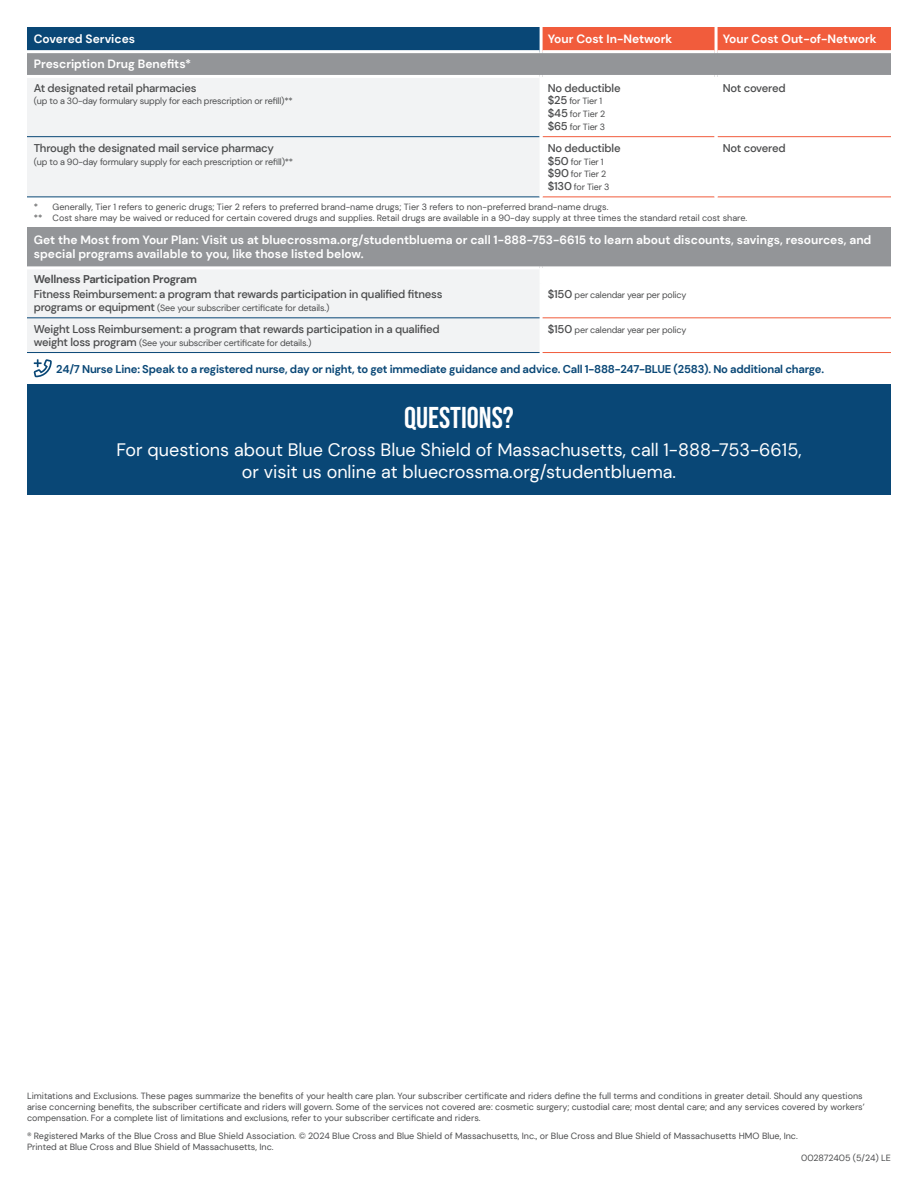
<style>
.page{position:relative;width:918px;height:1188px;background:#fff}
.page>*{position:absolute;margin:0;border:0;box-sizing:border-box;transform-origin:0 0}
.Blue_Box_Header{font:30px "Bebas Neue";color:#fff}
.Blue_Box_Text{font:18px/21.6px "DM Sans";color:#fff;text-align:center}
.Table_Header{font:700 12px/13.5px "DM Sans";color:#fff}
.Table_Text{font:500 11.25px "DM Sans";letter-spacing:-.02em;color:#4b4c4d}
.Nurse_Line_2023{font:700 11.25px "DM Sans";letter-spacing:-.02em;color:#094776}
.Table_Sub_Header{font:700 11.25px "DM Sans";letter-spacing:-.02em;color:#4b4c4d}
.Legal_Text_Stock{font:9px/10.8px "DM Sans";color:#4b4c4d}
.Table_Text-2{font:9px "DM Sans";letter-spacing:-.02em;color:#4b4c4d}
.Footnotes{font:9px "DM Sans";color:#4b4c4d}
.s1{font-weight:500;font-size:11.25px}
</style>
<div class="page">
<div style="left:27px;top:384px;width:864px;height:111px;background:#094776"></div>
<div style="left:27px;top:27px;width:514px;height:25px;background:#094776"></div>
<div style="left:543px;top:27px;width:348px;height:23px;background:#f15c3c"></div>
<div style="left:27px;top:52px;width:864px;height:24px;background:#939598"></div>
<div style="left:27px;top:78px;width:513px;height:119px;background:#f2f3f4"></div>
<hr style="left:715px;top:27px;width:3px;height:26px;background:#fff">
<hr style="left:27px;top:50px;width:513px;height:3px;background:#fff">
<hr style="left:543px;top:50px;width:172px;height:3px;background:#fff">
<hr style="left:718px;top:50px;width:173px;height:3px;background:#fff">
<hr style="left:27px;top:75px;width:513px;height:3px;background:#fff">
<hr style="left:543px;top:75px;width:172px;height:3px;background:#fff">
<hr style="left:718px;top:75px;width:173px;height:3px;background:#fff">
<hr style="left:543px;top:136px;width:172px;height:1px;background:#f15c3c">
<hr style="left:718px;top:136px;width:173px;height:1px;background:#f15c3c">
<hr style="left:543px;top:197px;width:172px;height:1px;background:#f15c3c">
<hr style="left:718px;top:197px;width:173px;height:1px;background:#f15c3c">
<hr style="left:27px;top:136px;width:513px;height:1px;background:#094776">
<hr style="left:27px;top:197px;width:513px;height:1px;background:#094776">
<hr style="left:540px;top:75px;width:3px;height:62px;background:#fff">
<hr style="left:715px;top:75px;width:3px;height:62px;background:#fff">
<hr style="left:540px;top:27px;width:3px;height:26px;background:#fff">
<div style="left:27px;top:227px;width:864px;height:41px;background:#939598"></div>
<div style="left:27px;top:270px;width:513px;height:82px;background:#f2f3f4"></div>
<hr style="left:27px;top:266px;width:513px;height:3px;background:#fff">
<hr style="left:543px;top:266px;width:348px;height:3px;background:#fff">
<hr style="left:540px;top:266px;width:3px;height:17px;background:#fff">
<hr style="left:27px;top:317px;width:513px;height:1px;background:#094776">
<hr style="left:27px;top:352px;width:513px;height:1px;background:#094776">
<hr style="left:543px;top:317px;width:348px;height:1px;background:#f15c3c">
<hr style="left:543px;top:352px;width:348px;height:1px;background:#f15c3c">
<svg style="left:34px;top:359px;width:18px;height:18px"></svg>
<p class="Table_Header" style="left:34px;top:32px;width:103px">Covered Services</p>
<p class="Table_Header" style="left:548px;top:32px;width:126px">Your Cost In-Network</p>
<p class="Table_Header" style="left:723px;top:32px;width:155px">Your Cost Out-of-Network</p>
<p class="Table_Header" style="left:34px;top:57px;width:159px">Prescription Drug Benefits*</p>
<p class="Table_Text" style="left:34px;top:81px;width:164px">At designated retail pharmacies</p>
<p class="Table_Text-2" style="left:34px;top:96px;width:261px">(up to a 30-day formulary supply for each prescription or refill)**</p>
<p class="Table_Text" style="left:548px;top:81px;width:74px">No deductible</p>
<p class="Table_Text-2" style="left:548px;top:96px;width:56px"><span class="s1">$25</span> for Tier 1</p>
<p class="Table_Text-2" style="left:548px;top:108px;width:59px"><span class="s1">$45</span> for Tier 2</p>
<p class="Table_Text-2" style="left:548px;top:121px;width:59px"><span class="s1">$65</span> for Tier 3</p>
<p class="Table_Text" style="left:723px;top:81px;width:64px">Not covered</p>
<p class="Table_Text" style="left:34px;top:141px;width:242px">Through the designated mail service pharmacy</p>
<p class="Table_Text-2" style="left:34px;top:156px;width:261px">(up to a 90-day formulary supply for each prescription or refill)**</p>
<p class="Table_Text" style="left:548px;top:141px;width:74px">No deductible</p>
<p class="Table_Text-2" style="left:548px;top:156px;width:57px"><span class="s1">$50</span> for Tier 1</p>
<p class="Table_Text-2" style="left:548px;top:169px;width:60px"><span class="s1">$90</span> for Tier 2</p>
<p class="Table_Text-2" style="left:548px;top:181px;width:63px"><span class="s1">$130</span> for Tier 3</p>
<p class="Table_Text" style="left:723px;top:141px;width:64px">Not covered</p>
<p class="Footnotes" style="left:34px;top:201px;width:576px">* Generally, Tier 1 refers to generic drugs; Tier 2 refers to preferred brand-name drugs; Tier 3 refers to non-preferred brand-name drugs.</p>
<p class="Footnotes" style="left:34px;top:212px;width:715px">** Cost share may be waived or reduced for certain covered drugs and supplies. Retail drugs are available in a 90-day supply at three times the standard retail cost share.</p>
<p class="Table_Header" style="left:34px;top:233px;width:839px">Get the Most from Your Plan: Visit us at bluecrossma.org/studentbluema or call 1-888-753-6615 to learn about discounts, savings, resources, and special programs available to you, like those listed below.</p>
<p class="Table_Sub_Header" style="left:34px;top:272px;width:165px">Wellness Participation Program</p>
<p class="Table_Text" style="left:34px;top:287px;width:410px">Fitness Reimbursement: a program that rewards participation in qualified fitness</p>
<p class="Table_Text-2" style="left:34px;top:302px;width:297px"><span class="s1">programs or equipment</span> (See your subscriber certificate for details.)</p>
<p class="Table_Text-2" style="left:548px;top:290px;width:140px"><span class="s1">$150</span> per calendar year per policy</p>
<p class="Table_Text-2" style="left:548px;top:324px;width:140px"><span class="s1">$150</span> per calendar year per policy</p>
<p class="Nurse_Line_2023" style="left:56px;top:362px;width:769px">24/7 Nurse Line: Speak to a registered nurse, day or night, to get immediate guidance and advice. Call 1-888-247-BLUE (2583). No additional charge.</p>
<p class="Table_Text" style="left:34px;top:322px;width:407px">Weight Loss Reimbursement: a program that rewards participation in a qualified</p>
<p class="Table_Text-2" style="left:34px;top:337px;width:279px"><span class="s1">weight loss program</span> (See your subscriber certificate for details.)</p>
<p class="Blue_Box_Header" style="left:404px;top:401px;width:111px">QUESTIONS?</p>
<p class="Blue_Box_Text" style="left:116px;top:439px;width:687px">For questions about Blue Cross Blue Shield of Massachusetts, call 1-888-753-6615, or visit us online at bluecrossma.org/studentbluema.</p>
<p class="Legal_Text_Stock" style="left:27px;top:1090px;width:839px">Limitations and Exclusions. These pages summarize the benefits of your health care plan. Your subscriber certificate and riders define the full terms and conditions in greater detail. Should any questions arise concerning benefits, the subscriber certificate and riders will govern. Some of the services not covered are: cosmetic surgery; custodial care; most dental care; and any services covered by workers’ compensation. For a complete list of limitations and exclusions, refer to your subscriber certificate and riders.</p>
<p class="Legal_Text_Stock" style="left:27px;top:1131px;width:772px">® Registered Marks of the Blue Cross and Blue Shield Association. © 2024 Blue Cross and Blue Shield of Massachusetts, Inc., or Blue Cross and Blue Shield of Massachusetts HMO Blue, Inc.<br>Printed at Blue Cross and Blue Shield of Massachusetts, Inc.</p>
<p class="Legal_Text_Stock" style="left:801px;top:1152px;width:91px">002872405 (5/24) LE</p>
</div>
